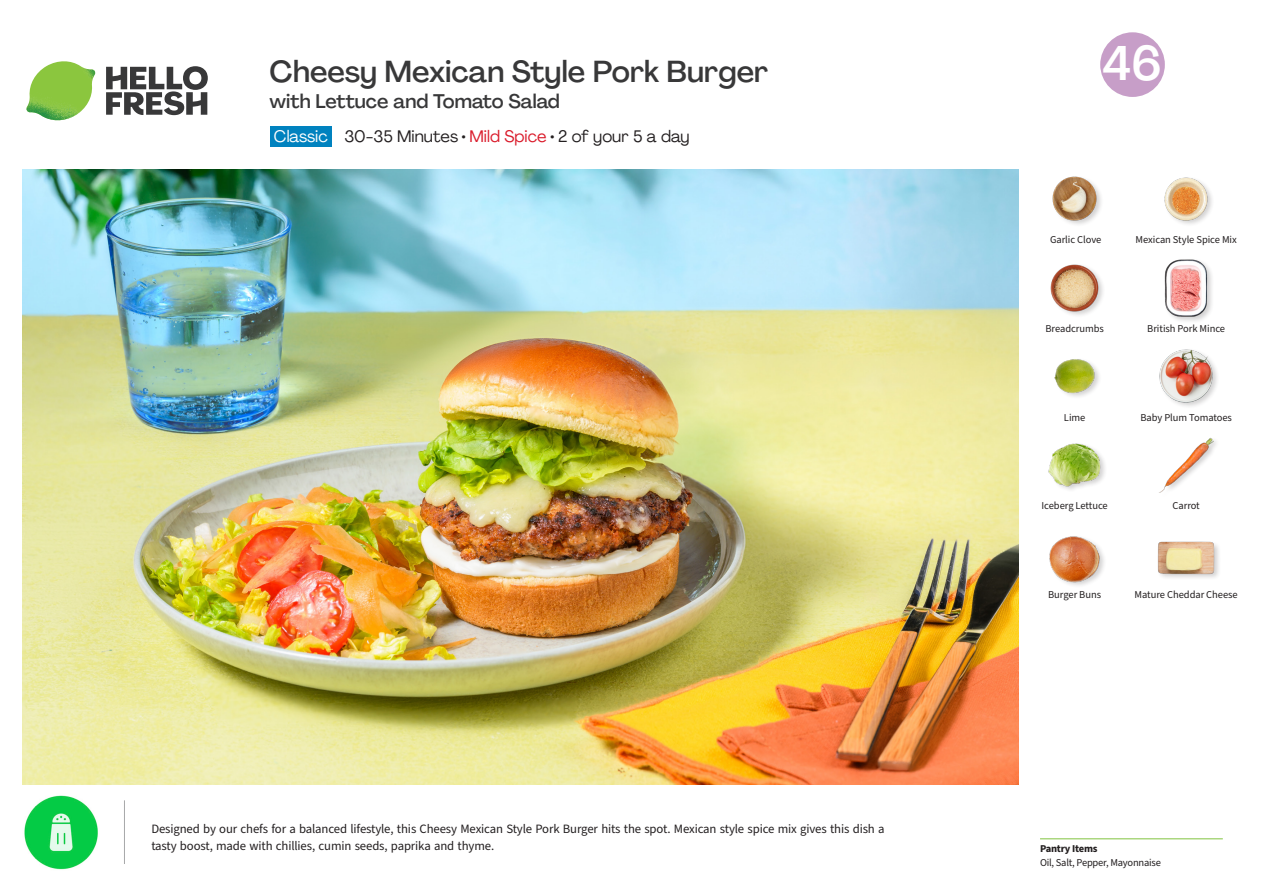
<style>
.page{position:relative;width:1263px;height:893px;background:#fff}
.page>*{position:absolute;margin:0;border:0;box-sizing:border-box;transform-origin:0 0}
.t1{font:500 48px "Agrandir";color:#fff}
._15_Titel_UK{font:500 30px "Agrandir";color:#383839}
._15_Titel_UK-2{font:500 19.5px "Agrandir";color:#383839}
._02_Box_Type{font:16.5px "Agrandir";color:#231f20}
._02_Box_Type-2{font:16.5px "Agrandir";color:#fff}
._24_Recipe_Nr_Bag{font:12.75px/16.4px "Source Sans Pro";letter-spacing:-.01em;color:#231f20}
._18_FRONT_ingredients_UK{font:10.5px "Source Sans Pro";letter-spacing:-.005em;color:#231f20}
._14_Allergene_Text_7pt{font:10.5px "Source Sans Pro";letter-spacing:-.02em;color:#231f20}
._14_Allergene_Text_7pt-2{font:700 10.5px "Source Sans Pro";letter-spacing:-.02em;color:#231f20}
.s1{color:#da1b2b}
</style>
<div class="page">
<svg style="left:106px;top:66px;width:102px;height:49px"></svg>
<img style="left:26px;top:61px;width:69px;height:59px">
<img style="left:22px;top:170px;width:997px;height:615px">
<hr style="left:1040px;top:838px;width:183px;height:1px;background:#81c340">
<img style="left:24px;top:795px;width:74px;height:75px">
<hr style="left:124px;top:800px;width:1px;height:64px;background:#a7a8a9">
<div style="left:270px;top:126px;width:61px;height:21px;background:#0082bf"></div>
<img style="left:1049px;top:536px;width:54px;height:49px">
<div style="left:1157px;top:541px;width:64px;height:40px;background:#231f20;opacity:.2"></div>
<img style="left:1157px;top:541px;width:58px;height:40px">
<img style="left:1054px;top:359px;width:45px;height:38px">
<div style="left:1048px;top:442px;width:59px;height:51px;background:#231f20;opacity:.2"></div>
<img style="left:1048px;top:442px;width:55px;height:51px">
<img style="left:1159px;top:437px;width:56px;height:56px">
<div style="left:1159px;top:349px;width:61px;height:61px;background:#231f20;opacity:.2"></div>
<img style="left:1159px;top:349px;width:56px;height:56px">
<img style="left:1052px;top:176px;width:49px;height:49px">
<img style="left:1050px;top:264px;width:53px;height:51px">
<div style="left:1164px;top:258px;width:51px;height:66px;background:#231f20;opacity:.2"></div>
<img style="left:1164px;top:259px;width:51px;height:57px">
<img style="left:1164px;top:177px;width:48px;height:47px">
<svg style="left:1100px;top:32px;width:65px;height:65px"></svg>
<p class="_15_Titel_UK" style="left:270px;top:53px;width:500px">Cheesy Mexican Style Pork Burger</p>
<p class="_15_Titel_UK-2" style="left:270px;top:89px;width:292px">with Lettuce and Tomato Salad</p>
<p class="_02_Box_Type-2" style="left:274px;top:126px;width:55px">Classic</p>
<p class="_02_Box_Type" style="left:344px;top:126px;width:346px">30-35 Minutes • <span class="s1">Mild Spice</span> • 2 of your 5 a day</p>
<p class="_24_Recipe_Nr_Bag" style="left:151px;top:821px;width:735px">Designed by our chefs for a balanced lifestyle, this Cheesy Mexican Style Pork Burger hits the spot. Mexican style spice mix gives this dish a tasty boost, made with chillies, cumin seeds, paprika and thyme.</p>
<p class="t1" style="left:1103px;top:34px;width:61px">46</p>
<p class="_18_FRONT_ingredients_UK" style="left:1050px;top:232px;width:53px">Garlic Clove</p>
<p class="_18_FRONT_ingredients_UK" style="left:1135px;top:232px;width:103px">Mexican Style Spice Mix</p>
<p class="_18_FRONT_ingredients_UK" style="left:1045px;top:321px;width:60px">Breadcrumbs</p>
<p class="_18_FRONT_ingredients_UK" style="left:1147px;top:321px;width:79px">British Pork Mince</p>
<p class="_18_FRONT_ingredients_UK" style="left:1064px;top:410px;width:23px">Lime</p>
<p class="_18_FRONT_ingredients_UK" style="left:1140px;top:410px;width:93px">Baby Plum Tomatoes</p>
<p class="_18_FRONT_ingredients_UK" style="left:1041px;top:499px;width:68px">Iceberg Lettuce</p>
<p class="_18_FRONT_ingredients_UK" style="left:1172px;top:499px;width:29px">Carrot</p>
<p class="_18_FRONT_ingredients_UK" style="left:1048px;top:588px;width:55px">Burger Buns</p>
<p class="_18_FRONT_ingredients_UK" style="left:1134px;top:588px;width:105px">Mature Cheddar Cheese</p>
<p class="_14_Allergene_Text_7pt-2" style="left:1040px;top:841px;width:59px">Pantry Items</p>
<p class="_14_Allergene_Text_7pt" style="left:1040px;top:856px;width:122px">Oil, Salt, Pepper, Mayonnaise</p>
</div>
